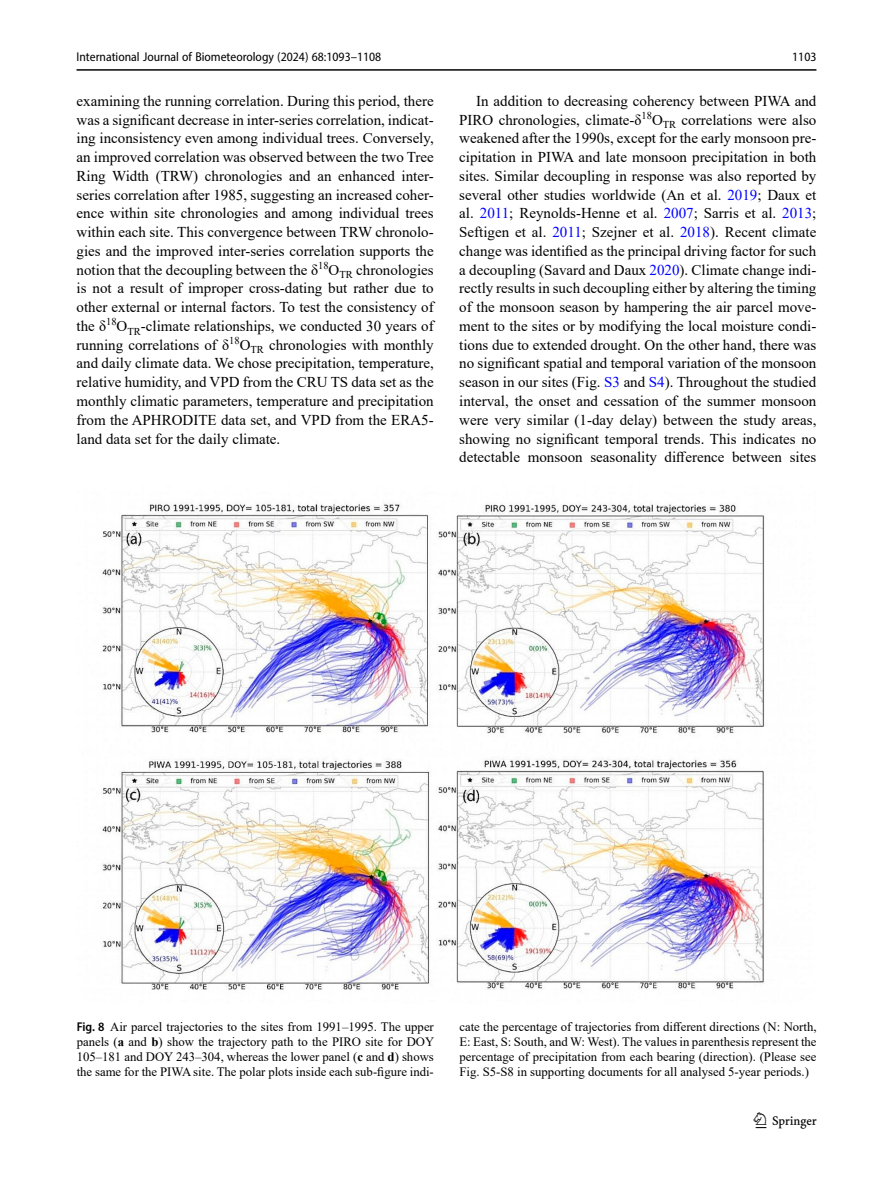
<style>
.page{position:relative;width:893px;height:1187px;background:#fff}
.page>*{position:absolute;margin:0;border:0;box-sizing:border-box;transform-origin:0 0}
.t1{font:22.5px "Springnew";color:#000}
.Body_Text_Indent{font:15px/18.8px "Times New Roman";color:#000;text-align:justify}
.Body_Text{font:15px/18.8px "Times New Roman";color:#000;text-align:justify}
.Figure_Caption{font:12.75px/15px "Times New Roman";color:#000;text-align:justify}
.t2{font:semi-condensed 12.75px "Myriad Pro";color:#000}
.s1{color:#00f}
.s2{font-family:"Myriad Pro";font-weight:600;font-stretch:semi-condensed}
.s3{font-weight:700}
</style>
<div class="page">
<hr style="left:77px;top:69px;width:739px;height:2px;background:#000">
<img style="left:102px;top:502px;width:663px;height:488px">
<p class="t2" style="left:77px;top:49px;width:306px">International Journal of Biometeorology (2024) 68:1093–1108</p>
<p class="Body_Text" style="left:77px;top:91px;width:359px">examining the running correlation. During this period, there was a significant decrease in inter-series correlation, indicat&shy;ing inconsistency even among individual trees. Conversely, an improved correlation was observed between the two Tree Ring Width (TRW) chronologies and an enhanced inter&shy;series correlation after 1985, suggesting an increased coher&shy;ence within site chronologies and among individual trees within each site. This convergence between TRW chronolo&shy;gies and the improved inter-series correlation supports the notion that the decoupling between the δ<sup>18</sup>O<sub>TR</sub> chronologies is not a result of improper cross-dating but rather due to other external or internal factors. To test the consistency of the δ<sup>18</sup>O<sub>TR</sub>-climate relationships, we conducted 30 years of running correlations of δ<sup>18</sup>O<sub>TR</sub> chronologies with monthly and daily climate data. We chose precipitation, temperature, relative humidity, and VPD from the CRU TS data set as the monthly climatic parameters, temperature and precipitation from the APHRODITE data set, and VPD from the ERA5- land data set for the daily climate.</p>
<p class="t2" style="left:792px;top:49px;width:26px">1103</p>
<p class="Body_Text_Indent" style="left:459px;top:91px;width:359px;text-indent:17px">In addition to decreasing coherency between PIWA and PIRO chronologies, climate-δ<sup>18</sup>O<sub>TR</sub> correlations were also weakened after the 1990s, except for the early monsoon pre&shy;cipitation in PIWA and late monsoon precipitation in both sites. Similar decoupling in response was also reported by several other studies worldwide (An et al. <span class="s1">2019</span>; Daux et al. <span class="s1">2011</span>; Reynolds-Henne et al. <span class="s1">2007</span>; Sarris et al. <span class="s1">2013</span>; Seftigen et al. <span class="s1">2011</span>; Szejner et al. <span class="s1">2018</span>). Recent climate change was identified as the principal driving factor for such a decoupling (Savard and Daux <span class="s1">2020</span>). Climate change indi&shy;rectly results in such decoupling either by altering the timing of the monsoon season by hampering the air parcel move&shy;ment to the sites or by modifying the local moisture condi&shy;tions due to extended drought. On the other hand, there was no significant spatial and temporal variation of the monsoon season in our sites (Fig. <span class="s1">S3</span> and <span class="s1">S4</span>). Throughout the studied interval, the onset and cessation of the summer monsoon were very similar (1-day delay) between the study areas, showing no significant temporal trends. This indicates no detectable monsoon seasonality difference between sites</p>
<p class="Figure_Caption" style="left:77px;top:1018px;width:359px"><span class="s2">Fig. 8</span> Air parcel trajectories to the sites from 1991–1995. The upper panels (<span class="s3">a</span> and <span class="s3">b</span>) show the trajectory path to the PIRO site for DOY 105–181 and DOY 243–304, whereas the lower panel (<span class="s3">c</span> and <span class="s3">d</span>) shows the same for the PIWA site. The polar plots inside each sub-figure indi-</p>
<p class="Figure_Caption" style="left:459px;top:1018px;width:359px">cate the percentage of trajectories from different directions (N: North, E: East, S: South, and W: West). The values in parenthesis represent the percentage of precipitation from each bearing (direction). (Please see Fig. S5-S8 in supporting documents for all analysed 5-year periods.)</p>
<h1 class="t1" style="left:756px;top:1107px;width:63px">1 3</h1>
</div>
